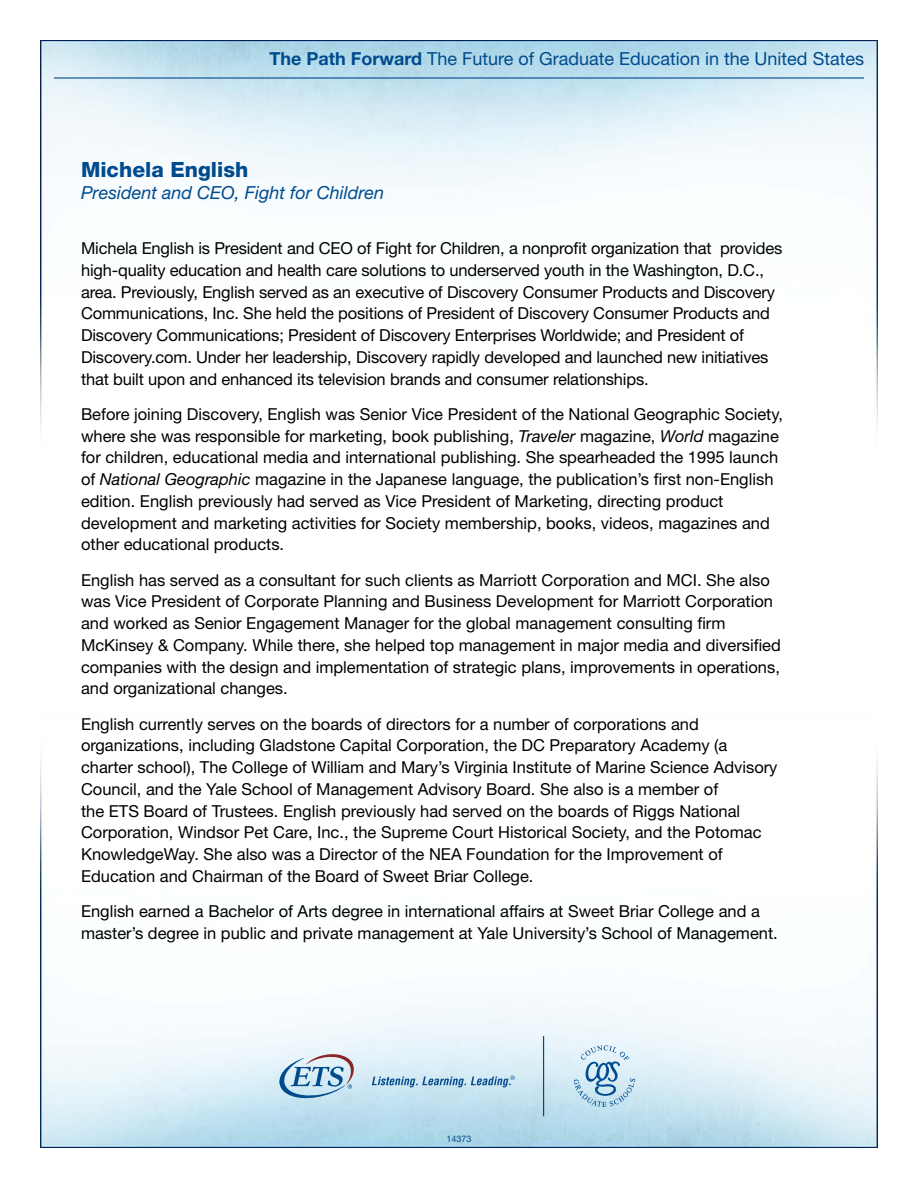
<style>
.page{position:relative;width:918px;height:1188px;background:#fff}
.page>*{position:absolute;margin:0;border:0;box-sizing:border-box;transform-origin:0 0}
.t1{font:800 21px "Helvetica Neue LT Std";color:#004b8d}
.t2{font:18px "Helvetica Neue LT Std";color:#004b8d}
.t3{font:italic 18px "Helvetica Neue LT Std";color:#004b8d}
.t4{font:16.5px/21.8px "Helvetica Neue LT Std";color:#000}
.t5{font:9px "Helvetica Neue LT Std";color:#004b8d}
.s1{font-weight:700}
.s2{font-style:italic}
</style>
<div class="page">
<img style="left:40px;top:40px;width:838px;height:390px">
<img style="left:40px;top:758px;width:838px;height:389px">
<hr style="left:54px;top:77px;width:810px;height:2px;background:#004b8d">
<svg style="left:279px;top:1054px;width:77px;height:44px;background:#aac3d7"></svg>
<svg style="left:372px;top:1076px;width:143px;height:11px;background:#91b7d3"></svg>
<hr style="left:543px;top:1036px;width:1px;height:80px;background:#004b8d">
<svg style="left:574px;top:1045px;width:61px;height:62px;background:#b6d3e5"></svg>
<p class="t2" style="left:270px;top:48px;width:596px"><span class="s1">The Path Forward</span> The Future of Graduate Education in the United States</p>
<p class="t1" style="left:81px;top:157px;width:169px">Michela English</p>
<p class="t3" style="left:81px;top:182px;width:305px">President and CEO, Fight for Children</p>
<p class="t4" style="left:81px;top:237px;width:703px">Michela English is President and CEO of Fight for Children, a nonprofit organization that provides high-quality education and health care solutions to underserved youth in the Washington, D.C., area. Previously, English served as an executive of Discovery Consumer Products and Discovery Communications, Inc. She held the positions of President of Discovery Consumer Products and Discovery Communications; President of Discovery Enterprises Worldwide; and President of Discovery.com. Under her leadership, Discovery rapidly developed and launched new initiatives that built upon and enhanced its television brands and consumer relationships.</p>
<p class="t4" style="left:81px;top:403px;width:704px">Before joining Discovery, English was Senior Vice President of the National Geographic Society, where she was responsible for marketing, book publishing, <span class="s2">Traveler</span> magazine, <span class="s2">World</span> magazine for children, educational media and international publishing. She spearheaded the 1995 launch of <span class="s2">National Geographic</span> magazine in the Japanese language, the publication’s first non-English edition. English previously had served as Vice President of Marketing, directing product development and marketing activities for Society membership, books, videos, magazines and other educational products.</p>
<p class="t4" style="left:81px;top:569px;width:701px">English has served as a consultant for such clients as Marriott Corporation and MCI. She also was Vice President of Corporate Planning and Business Development for Marriott Corporation and worked as Senior Engagement Manager for the global management consulting firm McKinsey &amp; Company. While there, she helped top management in major media and diversified companies with the design and implementation of strategic plans, improvements in operations, and organizational changes.</p>
<p class="t4" style="left:81px;top:713px;width:698px">English currently serves on the boards of directors for a number of corporations and organizations, including Gladstone Capital Corporation, the DC Preparatory Academy (a charter school), The College of William and Mary’s Virginia Institute of Marine Science Advisory Council, and the Yale School of Management Advisory Board. She also is a member of<br>the ETS Board of Trustees. English previously had served on the boards of Riggs National Corporation, Windsor Pet Care, Inc., the Supreme Court Historical Society, and the Potomac KnowledgeWay. She also was a Director of the NEA Foundation for the Improvement of Education and Chairman of the Board of Sweet Briar College.</p>
<p class="t4" style="left:81px;top:900px;width:698px">English earned a Bachelor of Arts degree in international affairs at Sweet Briar College and a master’s degree in public and private management at Yale University’s School of Management.</p>
<p class="t5" style="left:446px;top:1134px;width:27px">14373</p>
</div>
